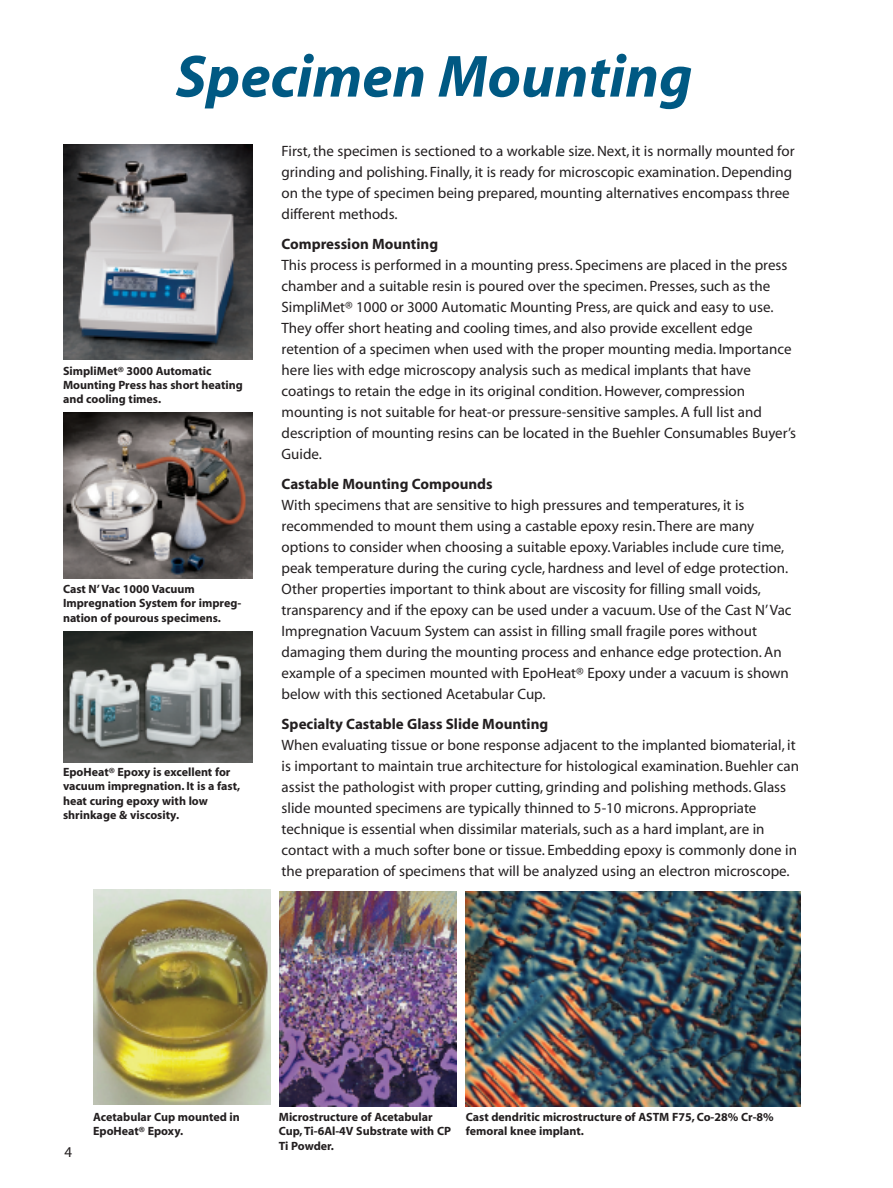
<style>
.page{position:relative;width:893px;height:1188px;background:#fff}
.page>*{position:absolute;margin:0;border:0;box-sizing:border-box;transform-origin:0 0}
.t1{font:italic 700 60px "Myriad";color:#005983}
.t2{font:15px/21px "Myriad";color:#231f20}
.t3{font:700 15px "Myriad";color:#231f20}
.t4{font:700 12px/14.4px "Myriad";color:#231f20}
</style>
<div class="page">
<img style="left:63px;top:144px;width:189px;height:216px">
<img style="left:63px;top:412px;width:189px;height:167px">
<img style="left:279px;top:891px;width:177px;height:215px">
<img style="left:93px;top:890px;width:178px;height:215px">
<img style="left:466px;top:891px;width:334px;height:215px">
<img style="left:63px;top:632px;width:189px;height:131px">
<h1 class="t1" style="left:176px;top:54px;width:518px">Specimen Mounting</h1>
<p class="t4" style="left:63px;top:364px;width:181px">SimpliMet® 3000 Automatic<br>Mounting Press has short heating and cooling times.</p>
<p class="t4" style="left:63px;top:583px;width:180px">Cast N’Vac 1000 Vacuum<br>Impregnation System for impreg&shy;nation of pourous specimens.</p>
<p class="t4" style="left:63px;top:766px;width:179px">EpoHeat® Epoxy is excellent for vacuum impregnation. It is a fast, heat curing epoxy with low shrinkage &amp; viscosity.</p>
<p class="t2" style="left:282px;top:142px;width:515px">First, the specimen is sectioned to a workable size. Next, it is normally mounted for grinding and polishing. Finally, it is ready for microscopic examination. Depending on the type of specimen being prepared, mounting alternatives encompass three different methods.</p>
<p class="t3" style="left:282px;top:238px;width:158px">Compression Mounting</p>
<p class="t2" style="left:282px;top:256px;width:516px">This process is performed in a mounting press. Specimens are placed in the press chamber and a suitable resin is poured over the specimen. Presses, such as the SimpliMet® 1000 or 3000 Automatic Mounting Press, are quick and easy to use.<br>They offer short heating and cooling times, and also provide excellent edge retention of a specimen when used with the proper mounting media. Importance here lies with edge microscopy analysis such as medical implants that have coatings to retain the edge in its original condition. However, compression mounting is not suitable for heat-or pressure-sensitive samples. A full list and description of mounting resins can be located in the Buehler Consumables Buyer’s Guide.</p>
<p class="t3" style="left:282px;top:478px;width:213px">Castable Mounting Compounds</p>
<p class="t2" style="left:282px;top:496px;width:512px">With specimens that are sensitive to high pressures and temperatures, it is recommended to mount them using a castable epoxy resin.There are many options to consider when choosing a suitable epoxy.Variables include cure time, peak temperature during the curing cycle, hardness and level of edge protection.<br>Other properties important to think about are viscosity for filling small voids, transparency and if the epoxy can be used under a vacuum. Use of the Cast N’Vac Impregnation Vacuum System can assist in filling small fragile pores without damaging them during the mounting process and enhance edge protection. An example of a specimen mounted with EpoHeat® Epoxy under a vacuum is shown below with this sectioned Acetabular Cup.</p>
<p class="t3" style="left:282px;top:718px;width:268px">Specialty Castable Glass Slide Mounting</p>
<p class="t2" style="left:282px;top:736px;width:519px">When evaluating tissue or bone response adjacent to the implanted biomaterial, it is important to maintain true architecture for histological examination. Buehler can assist the pathologist with proper cutting, grinding and polishing methods. Glass slide mounted specimens are typically thinned to 5-10 microns. Appropriate technique is essential when dissimilar materials, such as a hard implant, are in contact with a much softer bone or tissue. Embedding epoxy is commonly done in the preparation of specimens that will be analyzed using an electron microscope.</p>
<p class="t2" style="left:64px;top:1142px;width:9px">4</p>
<p class="t4" style="left:93px;top:1111px;width:148px">Acetabular Cup mounted in<br>EpoHeat® Epoxy.</p>
<p class="t4" style="left:279px;top:1111px;width:174px">Microstructure of Acetabular<br>Cup,Ti-6Al-4V Substrate with CP<br>Ti Powder.</p>
<p class="t4" style="left:466px;top:1111px;width:309px">Cast dendritic microstructure of ASTM F75, Co-28% Cr-8% femoral knee implant.</p>
</div>
